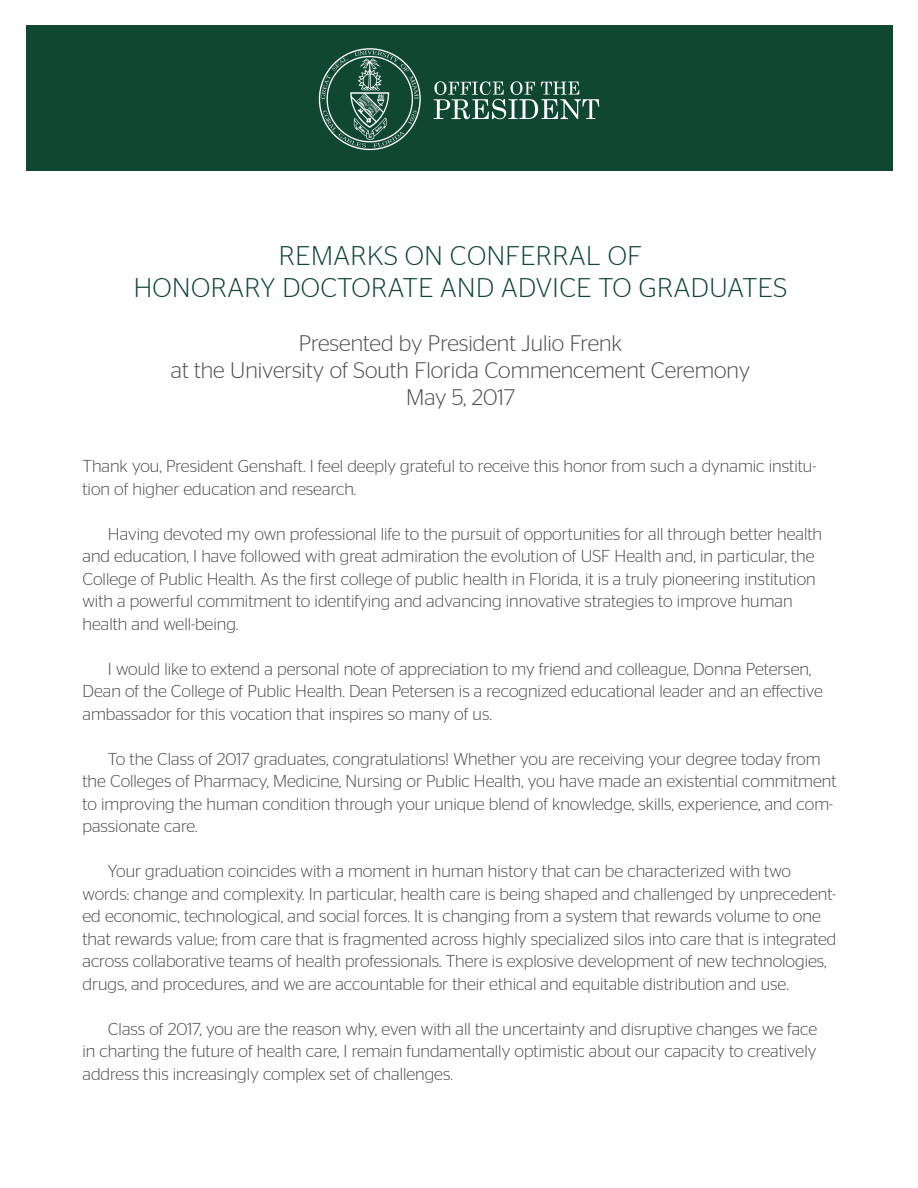
<style>
.page{position:relative;width:918px;height:1188px;background:#fff}
.page>*{position:absolute;margin:0;border:0;box-sizing:border-box;transform-origin:0 0}
.Main_head{font:300 27px "Stag Sans";letter-spacing:.02em;color:#0f4733}
.secondary_head{font:300 22.5px "Stag Sans";color:#4b4c4d}
.t1{font:300 17.25px/22.5px "Stag Sans";color:#4b4c4d}
</style>
<div class="page">
<div style="left:26px;top:25px;width:866px;height:146px;background:#0f4733"></div>
<svg style="left:319px;top:48px;width:102px;height:102px"></svg>
<svg style="left:434px;top:81px;width:165px;height:38px"></svg>
<p class="Main_head" style="left:279px;top:240px;width:365px">REMARKS ON CONFERRAL OF</p>
<p class="Main_head" style="left:134px;top:273px;width:655px">HONORARY DOCTORATE AND ADVICE TO GRADUATES</p>
<p class="secondary_head" style="left:299px;top:331px;width:325px">Presented by President Julio Frenk</p>
<p class="secondary_head" style="left:171px;top:358px;width:581px">at the University of South Florida Commencement Ceremony</p>
<p class="secondary_head" style="left:406px;top:385px;width:110px">May 5, 2017</p>
<p class="t1" style="left:82px;top:455px;width:735px">Thank you, President Genshaft. I feel deeply grateful to receive this honor from such a dynamic institu&shy;tion of higher education and research.</p>
<p class="t1" style="left:82px;top:523px;width:741px;text-indent:25px">Having devoted my own professional life to the pursuit of opportunities for all through better health and education, I have followed with great admiration the evolution of USF Health and, in particular, the College of Public Health. As the first college of public health in Florida, it is a truly pioneering institution with a powerful commitment to identifying and advancing innovative strategies to improve human health and well-being.</p>
<p class="t1" style="left:82px;top:658px;width:742px;text-indent:25px">I would like to extend a personal note of appreciation to my friend and colleague, Donna Petersen,<br>Dean of the College of Public Health. Dean Petersen is a recognized educational leader and an effective ambassador for this vocation that inspires so many of us.</p>
<p class="t1" style="left:82px;top:748px;width:756px;text-indent:25px">To the Class of 2017 graduates, congratulations! Whether you are receiving your degree today from the Colleges of Pharmacy, Medicine, Nursing or Public Health, you have made an existential commitment to improving the human condition through your unique blend of knowledge, skills, experience, and com&shy;passionate care.</p>
<p class="t1" style="left:82px;top:860px;width:756px;text-indent:25px">Your graduation coincides with a moment in human history that can be characterized with two words: change and complexity. In particular, health care is being shaped and challenged by unprecedent&shy;ed economic, technological, and social forces. It is changing from a system that rewards volume to one that rewards value; from care that is fragmented across highly specialized silos into care that is integrated across collaborative teams of health professionals. There is explosive development of new technologies, drugs, and procedures, and we are accountable for their ethical and equitable distribution and use.</p>
<p class="t1" style="left:82px;top:1018px;width:736px;text-align:justify;text-indent:25px">Class of 2017, you are the reason why, even with all the uncertainty and disruptive changes we face in charting the future of health care, I remain fundamentally optimistic about our capacity to creatively address this increasingly complex set of challenges.</p>
</div>
